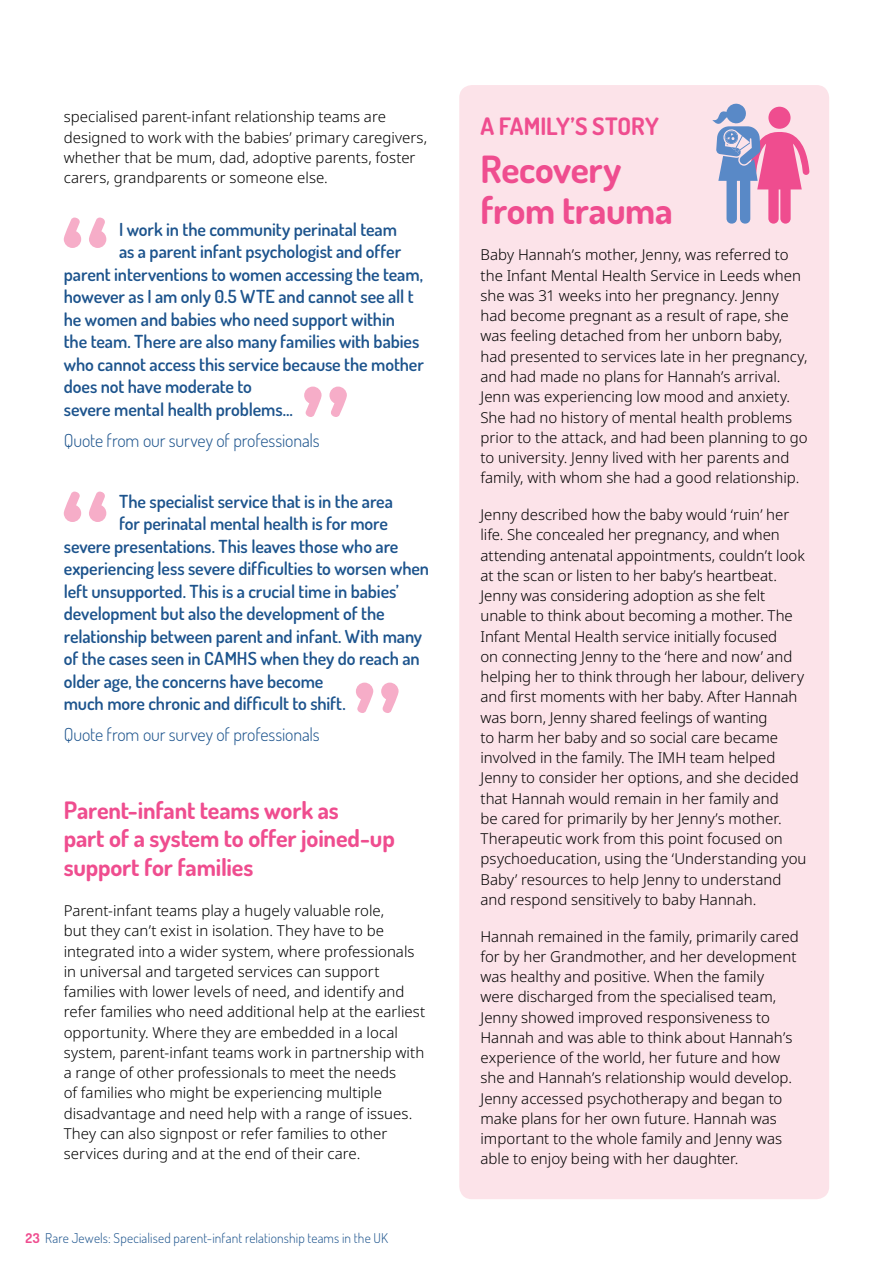
<style>
.page{position:relative;width:893px;height:1263px;background:#fff}
.page>*{position:absolute;margin:0;border:0;box-sizing:border-box;transform-origin:0 0}
.t1{font:700 37.5px/40.5px "Dosis";letter-spacing:-.01em;color:#ef4d8f}
.t2{font:700 24px/28.5px "Dosis";letter-spacing:-.005em;color:#ef4d8f}
.t3{font:600 18px "Dosis";letter-spacing:-.005em;color:#1d548d}
.t4{font:300 18px "Dosis";letter-spacing:-.01em;color:#1d548d}
.t5{font:300 15px/20.2px "Noto Sans";color:#000}
.t6{font:300 13.5px "Dosis";letter-spacing:.01em;color:#1d548d}
.s1{font-weight:700;color:#ef4d8f}
</style>
<div class="page">
<svg style="left:356px;top:683px;width:43px;height:30px"></svg>
<svg style="left:64px;top:492px;width:42px;height:30px"></svg>
<svg style="left:304px;top:387px;width:43px;height:30px"></svg>
<svg style="left:64px;top:218px;width:42px;height:30px"></svg>
<div style="left:459px;top:85px;width:370px;height:1114px;background:#fce3e9;border-radius:13px"></div>
<svg style="left:712px;top:104px;width:98px;height:120px"></svg>
<p class="t5" style="left:64px;top:107px;width:365px">specialised parent-infant relationship teams are designed to work with the babies’ primary caregivers, whether that be mum, dad, adoptive parents, foster carers, grandparents or someone else.</p>
<p class="t3" style="left:119px;top:217px;width:279px">I work in the community perinatal team</p>
<p class="t3" style="left:119px;top:240px;width:284px">as a parent infant psychologist and offer</p>
<p class="t3" style="left:64px;top:262px;width:361px">parent interventions to women accessing the team,</p>
<p class="t3" style="left:64px;top:285px;width:351px">however as I am only 0.5 WTE and cannot see all t</p>
<p class="t3" style="left:64px;top:307px;width:333px">he women and babies who need support within</p>
<p class="t3" style="left:64px;top:330px;width:357px">the team. There are also many families with babies</p>
<p class="t3" style="left:64px;top:352px;width:362px">who cannot access this service because the mother</p>
<p class="t3" style="left:64px;top:375px;width:190px">does not have moderate to</p>
<p class="t3" style="left:64px;top:397px;width:231px">severe mental health problems…</p>
<p class="t4" style="left:64px;top:428px;width:257px">Quote from our survey of professionals</p>
<p class="t3" style="left:119px;top:489px;width:275px">The specialist service that is in the area</p>
<p class="t3" style="left:119px;top:512px;width:270px">for perinatal mental health is for more</p>
<p class="t3" style="left:64px;top:534px;width:336px">severe presentations. This leaves those who are</p>
<p class="t3" style="left:64px;top:557px;width:367px">experiencing less severe difficulties to worsen when</p>
<p class="t3" style="left:64px;top:579px;width:337px">left unsupported. This is a crucial time in babies’</p>
<p class="t3" style="left:64px;top:602px;width:322px">development but also the development of the</p>
<p class="t3" style="left:64px;top:624px;width:360px">relationship between parent and infant. With many</p>
<p class="t3" style="left:64px;top:647px;width:357px">of the cases seen in CAMHS when they do reach an</p>
<p class="t3" style="left:64px;top:669px;width:261px">older age, the concerns have become</p>
<p class="t3" style="left:64px;top:692px;width:283px">much more chronic and difficult to shift.</p>
<p class="t4" style="left:64px;top:723px;width:257px">Quote from our survey of professionals</p>
<h2 class="t2" style="left:64px;top:795px;width:333px">Parent-infant teams work as<br>part of a system to offer joined-up support for families</h2>
<p class="t5" style="left:64px;top:901px;width:363px">Parent-infant teams play a hugely valuable role,<br>but they can’t exist in isolation. They have to be integrated into a wider system, where professionals in universal and targeted services can support families with lower levels of need, and identify and refer families who need additional help at the earliest opportunity. Where they are embedded in a local system, parent-infant teams work in partnership with a range of other professionals to meet the needs<br>of families who might be experiencing multiple disadvantage and need help with a range of issues.<br>They can also signpost or refer families to other services during and at the end of their care.</p>
<p class="t6" style="left:26px;top:1229px;width:364px"><span class="s1">23</span> Rare Jewels: Specialised parent-infant relationship teams in the UK</p>
<h2 class="t2" style="left:480px;top:112px;width:180px">A FAMILY’S STORY</h2>
<h1 class="t1" style="left:480px;top:148px;width:194px">Recovery from trauma</h1>
<p class="t5" style="left:480px;top:245px;width:328px">Baby Hannah’s mother, Jenny, was referred to the Infant Mental Health Service in Leeds when she was 31 weeks into her pregnancy. Jenny had become pregnant as a result of rape, she was feeling detached from her unborn baby, had presented to services late in her pregnancy, and had made no plans for Hannah’s arrival.<br>Jenn was experiencing low mood and anxiety.<br>She had no history of mental health problems prior to the attack, and had been planning to go to university. Jenny lived with her parents and family, with whom she had a good relationship.</p>
<p class="t5" style="left:480px;top:505px;width:328px">Jenny described how the baby would ‘ruin’ her life. She concealed her pregnancy, and when attending antenatal appointments, couldn’t look at the scan or listen to her baby’s heartbeat.<br>Jenny was considering adoption as she felt unable to think about becoming a mother. The Infant Mental Health service initially focused<br>on connecting Jenny to the ‘here and now’ and helping her to think through her labour, delivery and first moments with her baby. After Hannah was born, Jenny shared feelings of wanting<br>to harm her baby and so social care became involved in the family. The IMH team helped Jenny to consider her options, and she decided that Hannah would remain in her family and<br>be cared for primarily by her Jenny’s mother.<br>Therapeutic work from this point focused on psychoeducation, using the ‘Understanding you Baby’ resources to help Jenny to understand and respond sensitively to baby Hannah.</p>
<p class="t5" style="left:480px;top:926px;width:320px">Hannah remained in the family, primarily cared for by her Grandmother, and her development was healthy and positive. When the family were discharged from the specialised team, Jenny showed improved responsiveness to Hannah and was able to think about Hannah’s experience of the world, her future and how she and Hannah’s relationship would develop.<br>Jenny accessed psychotherapy and began to make plans for her own future. Hannah was important to the whole family and Jenny was able to enjoy being with her daughter.</p>
</div>
